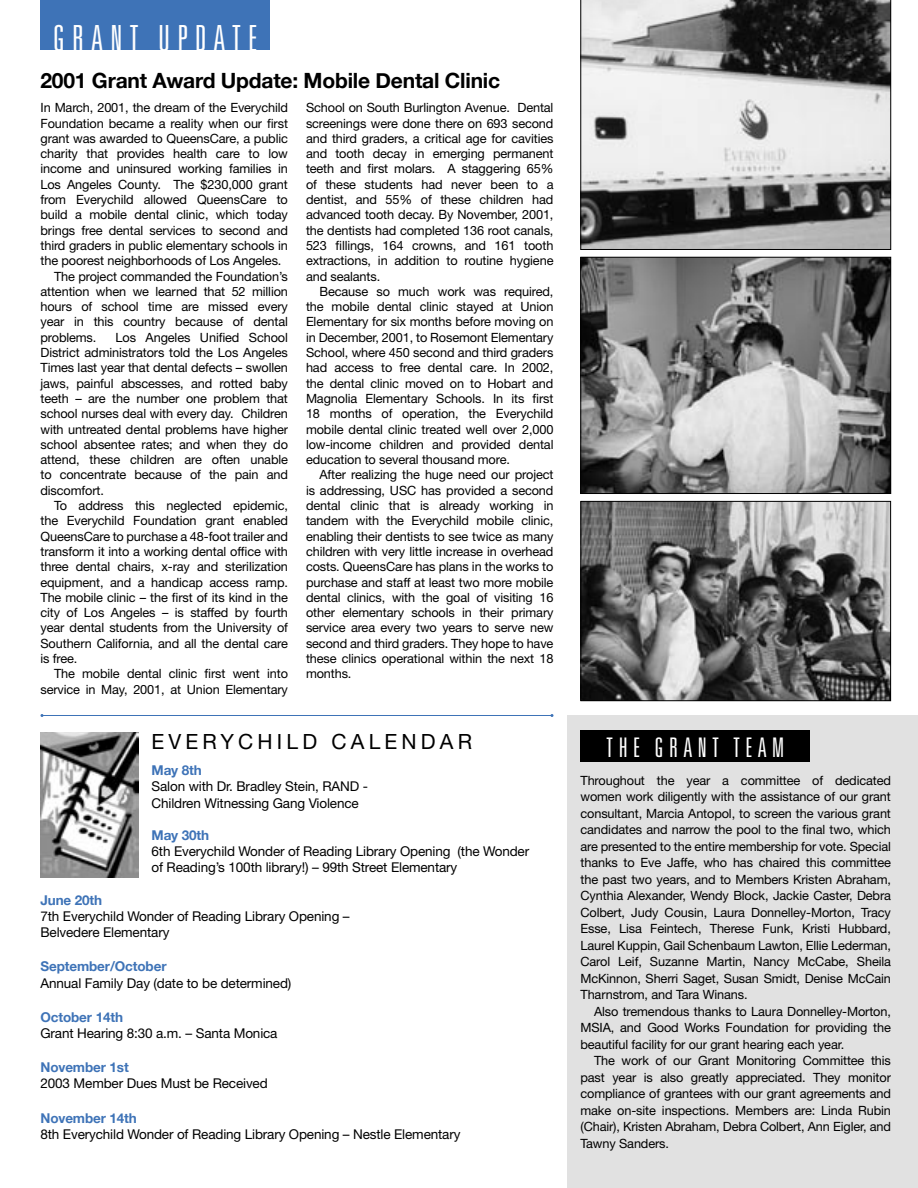
<style>
.page{position:relative;width:918px;height:1188px;background:#fff}
.page>*{position:absolute;margin:0;border:0;box-sizing:border-box;transform-origin:0 0}
.t1{font:300 ultra-condensed 36px "Univers";letter-spacing:.2em;color:#fff}
.t2{font:300 ultra-condensed 27px "Univers";letter-spacing:.2em;color:#fff}
.t3{font:700 21px "Helvetica Neue";letter-spacing:-.01em;color:#000}
.t4{font:21px "Helvetica Neue";letter-spacing:.2em;color:#000}
.t5{font:13.5px/16.2px "Helvetica Neue";letter-spacing:-.01em;color:#000}
.t6{font:700 13.5px "Helvetica Neue";letter-spacing:-.01em;color:#3e73b7}
.t7{font:12.75px/15.3px "Helvetica Neue";letter-spacing:-.01em;color:#000;text-align:justify}
</style>
<div class="page">
<div style="left:567px;top:715px;width:351px;height:473px;background:#e1e1e1"></div>
<div style="left:40px;top:0;width:230px;height:50px;background:#3e73b7"></div>
<img style="left:582px;top:503px;width:307px;height:196px">
<div style="left:580px;top:501px;width:311px;height:200px;border:1px solid #000"></div>
<div style="left:581px;top:730px;width:229px;height:32px;background:#000"></div>
<img style="left:40px;top:732px;width:98px;height:146px">
<img style="left:582px;top:259px;width:307px;height:233px">
<div style="left:580px;top:257px;width:311px;height:237px;border:1px solid #000"></div>
<svg style="left:580px;top:0;width:311px;height:250px"></svg>
<hr style="left:42px;top:715px;width:510px;height:1px;background:#3e73b7">
<h1 class="t1" style="left:53px;top:20px;width:206px">GRANT UPDATE</h1>
<h3 class="t3" style="left:40px;top:67px;width:461px">2001 Grant Award Update: Mobile Dental Clinic</h3>
<p class="t7" style="left:40px;top:100px;width:249px">In March, 2001, the dream of the Everychild</p>
<p class="t7" style="left:40px;top:115px;width:249px">Foundation became a reality when our first</p>
<p class="t7" style="left:40px;top:131px;width:249px">grant was awarded to QueensCare, a public</p>
<p class="t7" style="left:40px;top:146px;width:249px">charity that provides health care to low</p>
<p class="t7" style="left:40px;top:161px;width:249px">income and uninsured working families in</p>
<p class="t7" style="left:40px;top:176px;width:249px">Los Angeles County. The $230,000 grant</p>
<p class="t7" style="left:40px;top:192px;width:249px">from Everychild allowed QueensCare to</p>
<p class="t7" style="left:40px;top:207px;width:249px">build a mobile dental clinic, which today</p>
<p class="t7" style="left:40px;top:222px;width:249px">brings free dental services to second and</p>
<p class="t7" style="left:40px;top:238px;width:249px">third graders in public elementary schools in</p>
<p class="t7" style="left:40px;top:253px;width:242px">the poorest neighborhoods of Los Angeles.</p>
<p class="t7" style="left:54px;top:268px;width:235px">The project commanded the Foundation’s</p>
<p class="t7" style="left:40px;top:284px;width:249px">attention when we learned that 52 million</p>
<p class="t7" style="left:40px;top:299px;width:249px">hours of school time are missed every</p>
<p class="t7" style="left:40px;top:314px;width:249px">year in this country because of dental</p>
<p class="t7" style="left:40px;top:329px;width:57px">problems.</p>
<p class="t7" style="left:40px;top:329px;width:249px;text-indent:75px">Los Angeles Unified School District administrators told the Los Angeles Times last year that dental defects – swollen jaws, painful abscesses, and rotted baby teeth – are the number one problem that school nurses deal with every day. Children with untreated dental problems have higher school absentee rates; and when they do attend, these children are often unable to concentrate because of the pain and discomfort.</p>
<p class="t7" style="left:40px;top:498px;width:249px;text-indent:14px">To address this neglected epidemic, the Everychild Foundation grant enabled QueensCare to purchase a 48-foot trailer and transform it into a working dental office with three dental chairs, x-ray and sterilization equipment, and a handicap access ramp.<br>The mobile clinic – the first of its kind in the city of Los Angeles – is staffed by fourth year dental students from the University of Southern California, and all the dental care is free.</p>
<p class="t7" style="left:40px;top:666px;width:249px;text-align:right">The mobile dental clinic first went into service in May, 2001, at Union Elementary</p>
<p class="t7" style="left:306px;top:100px;width:249px">School on South Burlington Avenue. Dental screenings were done there on 693 second and third graders, a critical age for cavities and tooth decay in emerging permanent teeth and first molars. A staggering 65% of these students had never been to a dentist, and 55% of these children had advanced tooth decay. By November, 2001, the dentists had completed 136 root canals, 523 fillings, 164 crowns, and 161 tooth extractions, in addition to routine hygiene and sealants.</p>
<p class="t7" style="left:306px;top:284px;width:249px;text-indent:14px">Because so much work was required, the mobile dental clinic stayed at Union Elementary for six months before moving on in December, 2001, to Rosemont Elementary School, where 450 second and third graders had access to free dental care. In 2002, the dental clinic moved on to Hobart and Magnolia Elementary Schools. In its first 18 months of operation, the Everychild mobile dental clinic treated well over 2,000 low-income children and provided dental education to several thousand more.</p>
<p class="t7" style="left:306px;top:467px;width:249px;text-indent:14px">After realizing the huge need our project is addressing, USC has provided a second dental clinic that is already working in tandem with the Everychild mobile clinic, enabling their dentists to see twice as many children with very little increase in overhead costs. QueensCare has plans in the works to purchase and staff at least two more mobile dental clinics, with the goal of visiting 16 other elementary schools in their primary service area every two years to serve new second and third graders. They hope to have these clinics operational within the next 18 months.</p>
<h3 class="t4" style="left:152px;top:729px;width:322px">EVERYCHILD CALENDAR</h3>
<p class="t6" style="left:152px;top:762px;width:52px">May 8th</p>
<p class="t5" style="left:152px;top:778px;width:218px">Salon with Dr. Bradley Stein, RAND -<br>Children Witnessing Gang Violence</p>
<p class="t6" style="left:152px;top:827px;width:59px">May 30th</p>
<p class="t5" style="left:152px;top:843px;width:379px">6th Everychild Wonder of Reading Library Opening (the Wonder of Reading’s 100th library!) – 99th Street Elementary</p>
<p class="t6" style="left:40px;top:892px;width:63px">June 20th</p>
<p class="t5" style="left:40px;top:908px;width:311px">7th Everychild Wonder of Reading Library Opening –<br>Belvedere Elementary</p>
<p class="t6" style="left:40px;top:958px;width:128px">September/October</p>
<p class="t5" style="left:40px;top:974px;width:252px">Annual Family Day (date to be determined)</p>
<p class="t6" style="left:40px;top:1009px;width:84px">October 14th</p>
<p class="t5" style="left:40px;top:1025px;width:239px">Grant Hearing 8:30 a.m. – Santa Monica</p>
<p class="t6" style="left:40px;top:1059px;width:90px">November 1st</p>
<p class="t5" style="left:40px;top:1075px;width:229px">2003 Member Dues Must be Received</p>
<p class="t6" style="left:40px;top:1109px;width:98px">November 14th</p>
<p class="t5" style="left:40px;top:1126px;width:422px">8th Everychild Wonder of Reading Library Opening – Nestle Elementary</p>
<h2 class="t2" style="left:606px;top:733px;width:179px">THE GRANT TEAM</h2>
<p class="t7" style="left:580px;top:772px;width:312px;line-height:16.5px">Throughout the year a committee of dedicated women work diligently with the assistance of our grant consultant, Marcia Antopol, to screen the various grant candidates and narrow the pool to the final two, which are presented to the entire membership for vote. Special thanks to Eve Jaffe, who has chaired this committee the past two years, and to Members Kristen Abraham, Cynthia Alexander, Wendy Block, Jackie Caster, Debra Colbert, Judy Cousin, Laura Donnelley-Morton, Tracy Esse, Lisa Feintech, Therese Funk, Kristi Hubbard, Laurel Kuppin, Gail Schenbaum Lawton, Ellie Lederman, Carol Leif, Suzanne Martin, Nancy McCabe, Sheila McKinnon, Sherri Saget, Susan Smidt, Denise McCain Tharnstrom, and Tara Winans.</p>
<p class="t7" style="left:580px;top:1003px;width:312px;line-height:16.5px;text-indent:14px">Also tremendous thanks to Laura Donnelley-Morton, MSIA, and Good Works Foundation for providing the beautiful facility for our grant hearing each year.</p>
<p class="t7" style="left:580px;top:1052px;width:312px;line-height:16.5px;text-indent:14px">The work of our Grant Monitoring Committee this past year is also greatly appreciated. They monitor compliance of grantees with our grant agreements and make on-site inspections. Members are: Linda Rubin (Chair), Kristen Abraham, Debra Colbert, Ann Eigler, and Tawny Sanders.</p>
</div>
